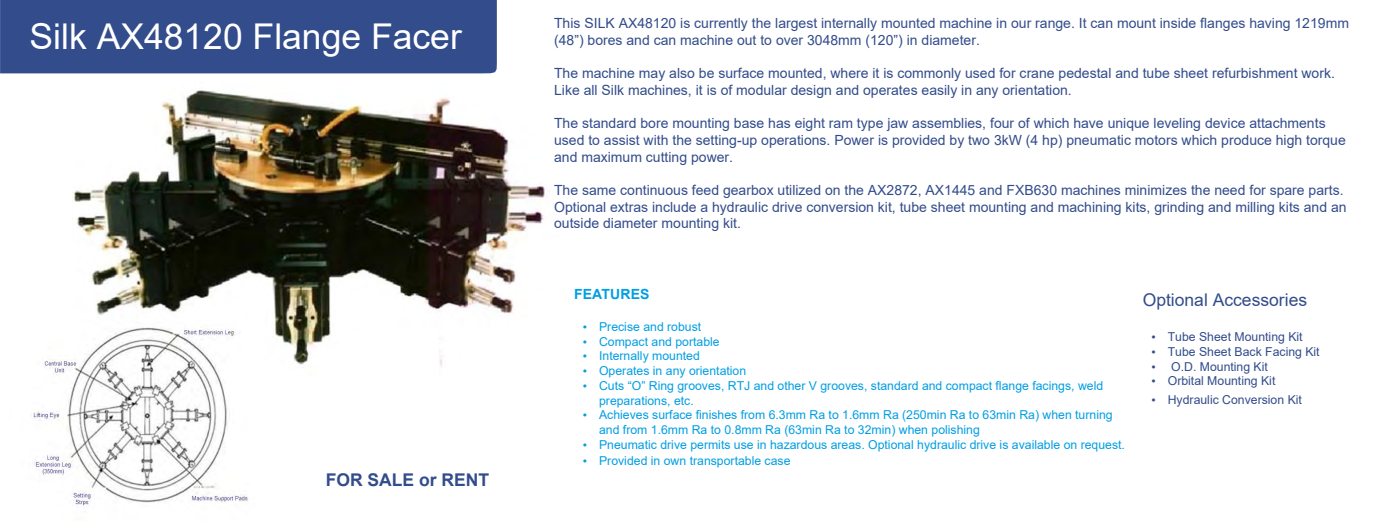
<style>
.page{position:relative;width:1386px;height:522px;background:#fff}
.page>*{position:absolute;margin:0;border:0;box-sizing:border-box;transform-origin:0 0}
.t1{font:35.52px "Arial";color:#fff}
.t2{font:17.5px "Arial";color:#324c8b}
.t3{font:700 17.5px "Arial";color:#324c8c}
.t4{font:14px/16.8px "Arial";color:#324c8b}
.t5{font:700 14px "Arial";letter-spacing:.01em;color:#009ee3}
.t6{font:12.25px/14.7px "Arial";color:#009ee3}
.t7{font:12.25px "Arial";color:#324c8b}
.s1{font-family:"Times New Roman"}
</style>
<div class="page">
<img style="left:72px;top:90px;width:473px;height:276px">
<div style="left:0;top:0;width:497px;height:73px;background:#324c8c"></div>
<img style="left:33px;top:322px;width:223px;height:185px">
<h1 class="t1" style="left:30px;top:23px;width:433px">Silk AX48120 Flange Facer</h1>
<p class="t4" style="left:554px;top:16px;width:796px">This SILK AX48120 is currently the largest internally mounted machine in our range. It can mount inside flanges having 1219mm (48”) bores and can machine out to over 3048mm (120”) in diameter.</p>
<p class="t4" style="left:554px;top:66px;width:782px">The machine may also be surface mounted, where it is commonly used for crane pedestal and tube sheet refurbishment work.<br>Like all Silk machines, it is of modular design and operates easily in any orientation.</p>
<p class="t4" style="left:554px;top:116px;width:793px">The standard bore mounting base has eight ram type jaw assemblies, four of which have unique leveling device attachments used to assist with the setting-up operations. Power is provided by two 3kW (4 hp) pneumatic motors which produce high torque and maximum cutting power.</p>
<p class="t4" style="left:554px;top:182px;width:794px">The same continuous feed gearbox utilized on the AX2872, AX1445 and FXB630 machines minimizes the need for spare parts.<br>Optional extras include a hydraulic drive conversion kit, tube sheet mounting and machining kits, grinding and milling kits and an outside diameter mounting kit.</p>
<p class="t3" style="left:325px;top:473px;width:165px">FOR SALE or RENT</p>
<p class="t5" style="left:574px;top:288px;width:77px">FEATURES</p>
<p class="t6" style="left:582px;top:320px;width:120px"><span class="s1">•</span> Precise and robust</p>
<p class="t6" style="left:582px;top:335px;width:138px"><span class="s1">•</span> Compact and portable</p>
<p class="t6" style="left:582px;top:349px;width:119px"><span class="s1">•</span> Internally mounted</p>
<p class="t6" style="left:582px;top:364px;width:165px"><span class="s1">•</span> Operates in any orientation</p>
<p class="t6" style="left:599px;top:379px;width:505px;text-indent:-16px"><span class="s1">•</span> Cuts “O” Ring grooves, RTJ and other V grooves, standard and compact flange facings, weld preparations, etc.</p>
<p class="t6" style="left:599px;top:408px;width:515px;text-indent:-16px"><span class="s1">•</span> Achieves surface finishes from 6.3mm Ra to 1.6mm Ra (250min Ra to 63min Ra) when turning and from 1.6mm Ra to 0.8mm Ra (63min Ra to 32min) when polishing</p>
<p class="t6" style="left:582px;top:438px;width:543px"><span class="s1">•</span> Pneumatic drive permits use in hazardous areas. Optional hydraulic drive is available on request.</p>
<p class="t6" style="left:582px;top:454px;width:209px"><span class="s1">•</span> Provided in own transportable case</p>
<p class="t2" style="left:1142px;top:293px;width:166px">Optional Accessories</p>
<p class="t7" style="left:1151px;top:332px;width:153px"><span class="s1">•</span> Tube Sheet Mounting Kit</p>
<p class="t7" style="left:1151px;top:347px;width:170px"><span class="s1">•</span> Tube Sheet Back Facing Kit</p>
<p class="t7" style="left:1151px;top:361px;width:118px"><span class="s1">•</span> O.D. Mounting Kit</p>
<p class="t7" style="left:1151px;top:376px;width:125px"><span class="s1">•</span> Orbital Mounting Kit</p>
<p class="t7" style="left:1151px;top:395px;width:152px"><span class="s1">•</span> Hydraulic Conversion Kit</p>
</div>
